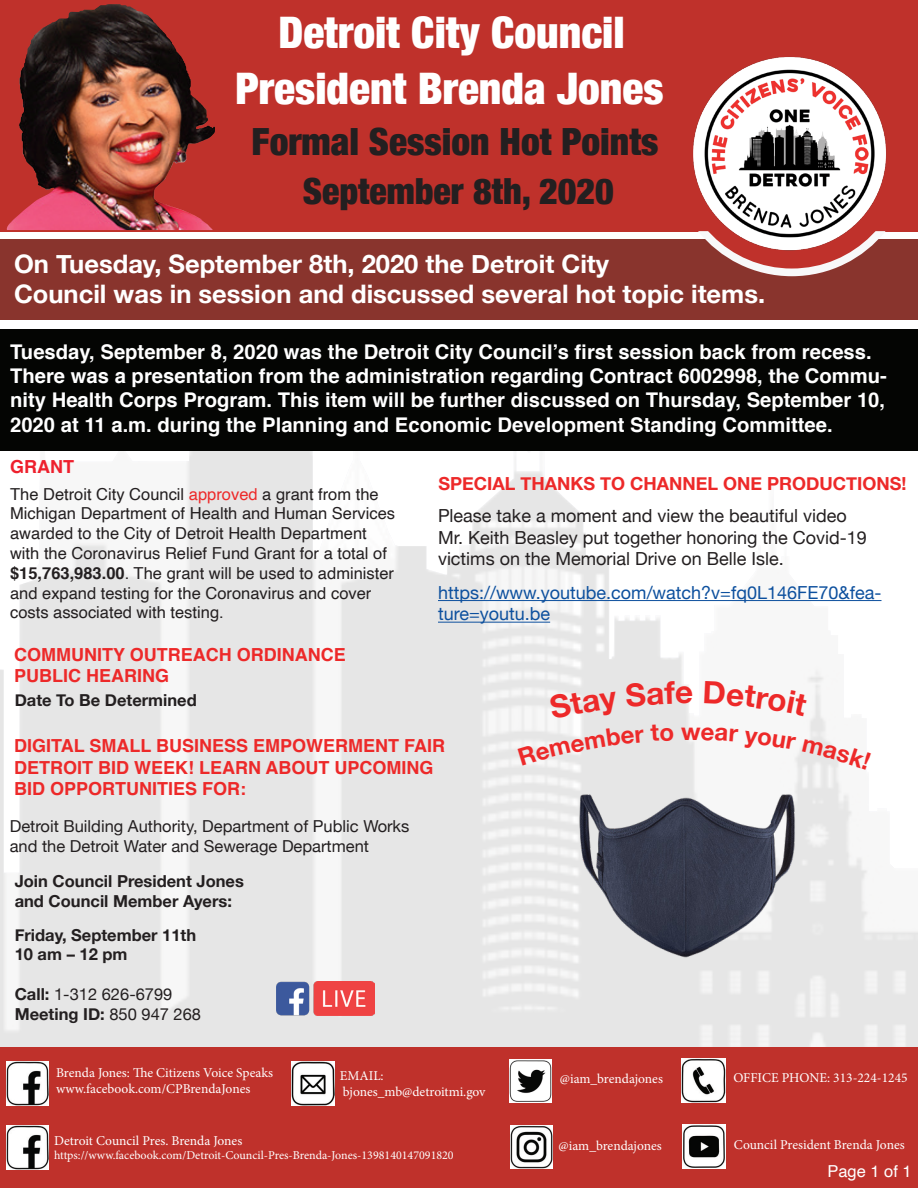
<style>
.page{position:relative;width:918px;height:1188px;background:#fff}
.page>*{position:absolute;margin:0;border:0;box-sizing:border-box;transform-origin:0 0}
.t1{font:900 condensed 43.5px "Helvetica Neue";color:#fff}
.t2{font:900 condensed 37.5px "Helvetica Neue";color:#231f20}
.t3{font:900 condensed 36px "Helvetica Neue";color:#231f20}
.t4{font:700 31.5px "Helvetica Neue";color:#ed2929}
.t5{font:700 25.5px "Helvetica Neue";color:#fff}
.t6{font:700 24px "Helvetica Neue";color:#ed2929}
.t7{font:700 20.25px/24.3px "Helvetica";color:#fff}
.t8{font:700 18px/21.6px "Helvetica";color:#ed2929}
.t9{font:18px/21.6px "Helvetica Neue";color:#231f20}
.t10{font:18px/21.6px "Helvetica Neue";color:#0d509e}
.t11{font:700 18px "Helvetica Neue";color:#ed2929}
.t12{font:700 18px "Helvetica";color:#ee202d}
.t13{font:16.5px/19.8px "Helvetica";color:#231f20}
.t14{font:700 16.5px "Helvetica Neue";color:#231f20}
.t15{font:16.5px/19.8px "Helvetica Neue";color:#231f20}
.t16{font:16.5px "Helvetica";color:#fff}
.t17{font:13.5px "Minion Pro";color:#fff}
.t18{font:12px "Minion Pro";color:#fff}
.s1{font-family:"Helvetica Neue"}
.s2{color:#ed2929}
.s3{font-weight:700}
.s4{font-weight:400}
</style>
<div class="page">
<img style="left:0;top:451px;width:918px;height:597px">
<div style="left:0;top:0;width:918px;height:231px;background:#bf312b"></div>
<hr style="left:438px;top:600px;width:444px;height:1px;background:#0d509e">
<hr style="left:438px;top:622px;width:112px;height:1px;background:#0d509e">
<div style="left:0;top:1048px;width:918px;height:140px;background:#bf312b"></div>
<img style="left:529px;top:753px;width:307px;height:277px">
<img style="left:7px;top:4px;width:206px;height:226px">
<img style="left:291px;top:1062px;width:44px;height:43px">
<img style="left:682px;top:1058px;width:43px;height:44px">
<img style="left:7px;top:1062px;width:41px;height:44px">
<img style="left:7px;top:1125px;width:41px;height:44px">
<img style="left:510px;top:1126px;width:43px;height:43px">
<img style="left:509px;top:1059px;width:43px;height:43px">
<img style="left:683px;top:1125px;width:42px;height:43px">
<div style="left:0;top:329px;width:918px;height:122px;background:#040503"></div>
<div style="left:0;top:239px;width:918px;height:81px;background:#89342d"></div>
<svg style="left:721px;top:253px;width:142px;height:23px"></svg>
<div style="left:680px;top:44px;width:224px;height:225px;background:#bf312b;border-radius:50%"></div>
<img style="left:686px;top:56px;width:208px;height:197px">
<img style="left:276px;top:982px;width:98px;height:34px">
<svg style="left:701px;top:727px;width:95px;height:23px"></svg>
<svg style="left:802px;top:739px;width:69px;height:31px"></svg>
<svg style="left:518px;top:681px;width:157px;height:85px"></svg>
<svg style="left:704px;top:681px;width:104px;height:35px"></svg>
<p class="t1" style="left:278px;top:-3px;width:348px">Detroit City Council</p>
<p class="t1" style="left:236px;top:52px;width:429px">President Brenda Jones</p>
<p class="t2" style="left:252px;top:111px;width:408px">Formal Session Hot Points</p>
<p class="t3" style="left:303px;top:162px;width:313px">September 8th, 2020</p>
<p class="t5" style="left:14px;top:244px;width:597px">On Tuesday, September 8th, 2020 the Detroit City</p>
<p class="t5" style="left:14px;top:274px;width:753px">Council was in session and discussed several hot topic items.</p>
<p class="t7" style="left:10px;top:340px;width:878px">Tuesday, September 8, 2020 was the Detroit City Council’s first session back from recess.<br>There was a presentation from the administration regarding Contract 6002998, <span class="s1">the</span> Commu&shy;nity Health Corps Program. This item will be further discussed on Thursday, September 10, 2020 at 11 a.m. during the Planning and Economic Development Standing Committee.</p>
<p class="t12" style="left:10px;top:452px;width:65px">GRANT</p>
<p class="t13" style="left:10px;top:484px;width:387px">The Detroit City Council <span class="s2">approved</span> a grant from the Michigan Department of Health and Human Services awarded to the City of Detroit Health Department with the Coronavirus Relief Fund Grant for a total of <span class="s3">$15,763,983.00</span>. The grant will be used to administer and expand testing for the Coronavirus and cover costs associated with testing.</p>
<p class="t11" style="left:438px;top:469px;width:470px">SPECIAL THANKS TO CHANNEL ONE PRODUCTIONS!</p>
<p class="t9" style="left:438px;top:506px;width:410px">Please take a moment and view the beautiful video</p>
<p class="t9" style="left:438px;top:527px;width:430px">Mr. Keith Beasley put together honoring the Covid-19 victims on the Memorial Drive on Belle Isle.</p>
<p class="t10" style="left:438px;top:583px;width:445px">https://www.youtube.com/watch?v=fq0L146FE70&amp;fea&shy;ture=youtu.be</p>
<p class="t8" style="left:14px;top:644px;width:333px">COMMUNITY OUTREACH ORDINANCE</p>
<p class="t8" style="left:14px;top:665px;width:156px">PUBLIC HEARING</p>
<p class="t14" style="left:15px;top:688px;width:184px">Date To Be Determined</p>
<p class="t8" style="left:14px;top:735px;width:433px">DIGITAL SMALL BUSINESS EMPOWERMENT FAIR<br>DETROIT BID WEEK! LEARN ABOUT UPCOMING</p>
<p class="t8" style="left:14px;top:778px;width:234px">BID OPPORTUNITIES FOR:</p>
<p class="t15" style="left:10px;top:817px;width:401px">Detroit Building Authority, Department of Public Works and the Detroit Water and Sewerage Department</p>
<p class="t14" style="left:15px;top:868px;width:231px">Join Council President Jones</p>
<p class="t14" style="left:15px;top:888px;width:219px">and Council Member Ayers:</p>
<p class="t14" style="left:15px;top:922px;width:183px">Friday, September 11th</p>
<p class="t14" style="left:15px;top:942px;width:114px">10 am – 12 pm</p>
<p class="t15" style="left:15px;top:985px;width:159px"><span class="s3">Call:</span> 1-312 626-6799</p>
<p class="t14" style="left:15px;top:1001px;width:188px">Meeting ID: <span class="s4">850 947 268</span></p>
<p class="t4" style="left:675px;top:667px;width:20px">e</p>
<p class="t6" style="left:681px;top:713px;width:21px">w</p>
<p class="t17" style="left:56px;top:1063px;width:218px">Brenda Jones: The Citizens Voice Speaks</p>
<p class="t17" style="left:56px;top:1080px;width:196px">www.facebook.com/CPBrendaJones</p>
<p class="t17" style="left:340px;top:1066px;width:45px">EMAIL:</p>
<p class="t17" style="left:733px;top:1069px;width:176px">OFFICE PHONE: 313-224-1245</p>
<p class="t17" style="left:343px;top:1083px;width:144px">bjones_mb@detroitmi.gov</p>
<p class="t17" style="left:560px;top:1070px;width:105px">@iam_brendajones</p>
<p class="t17" style="left:54px;top:1131px;width:190px">Detroit Council Pres. Brenda Jones</p>
<p class="t18" style="left:54px;top:1147px;width:401px">https://www.facebook.com/Detroit-Council-Pres-Brenda-Jones-1398140147091820</p>
<p class="t17" style="left:559px;top:1136px;width:105px">@iam_brendajones</p>
<p class="t17" style="left:734px;top:1136px;width:172px">Council President Brenda Jones</p>
<p class="t16" style="left:827px;top:1158px;width:86px">Page 1 of 1</p>
</div>
